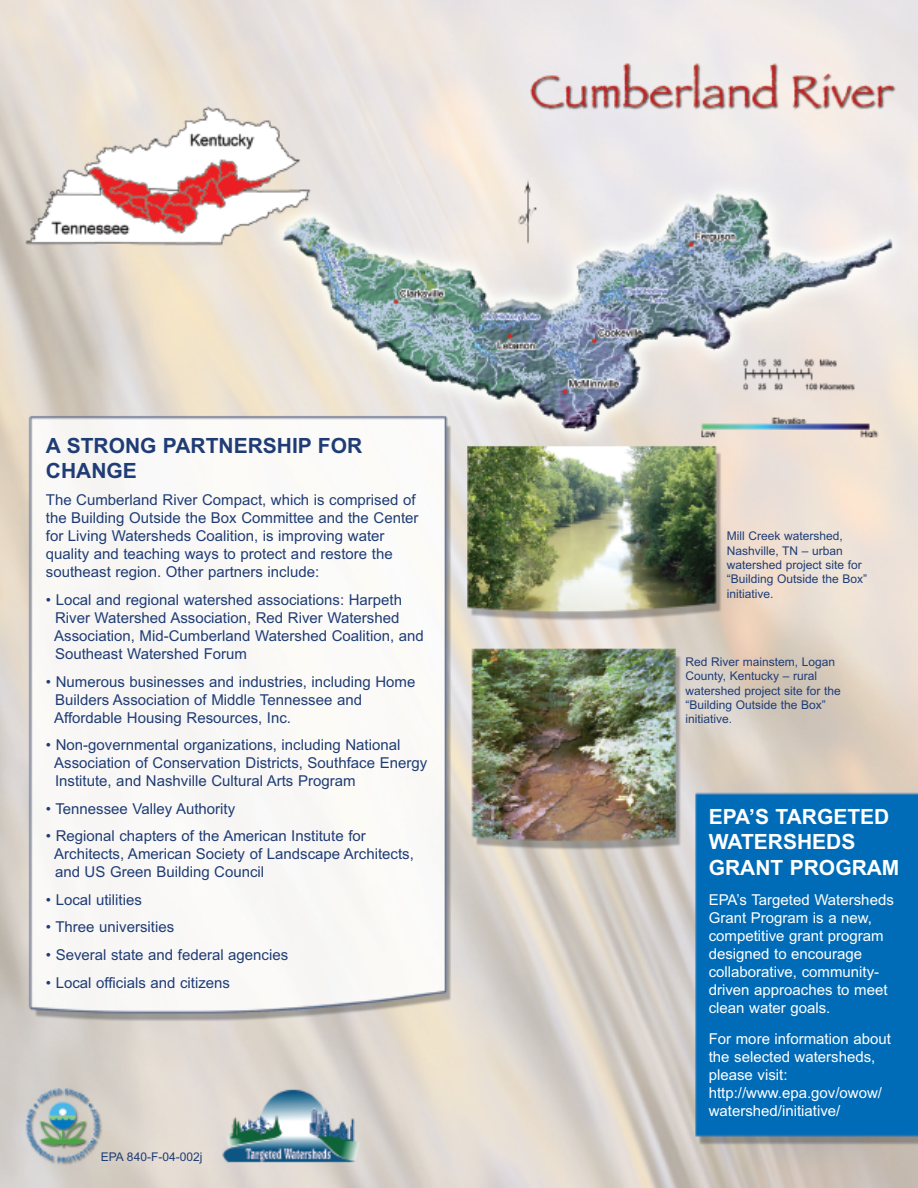
<style>
.page{position:relative;width:918px;height:1188px;background:#fff}
.page>*{position:absolute;margin:0;border:0;box-sizing:border-box;transform-origin:0 0}
.t1{font:21px/25.2px "Arial Bold MS";color:#fff}
.t2{font:21px/25.2px "Arial Bold MS";color:#1f3c75}
.t3{font:15px/18px "Arial MS";color:#1f3c75}
.t4{font:15px/18px "Arial MS";color:#fff}
.t5{font:12px/14.4px "Arial MS";color:#1f3c75}
</style>
<div class="page">
<img style="left:0;top:0;width:918px;height:1188px">
<h1 class="t2" style="left:46px;top:433px;width:318px">A STRONG PARTNERSHIP FOR<br>CHANGE</h1>
<p class="t3" style="left:46px;top:491px;width:374px">The Cumberland River Compact, which is comprised of the Building Outside the Box Committee and the Center for Living Watersheds Coalition, is improving water quality and teaching ways to protect and restore the southeast region. Other partners include:</p>
<p class="t3" style="left:54px;top:591px;width:371px;text-indent:-8px">• Local and regional watershed associations: Harpeth River Watershed Association, Red River Watershed Association, Mid-Cumberland Watershed Coalition, and Southeast Watershed Forum</p>
<p class="t3" style="left:54px;top:672px;width:363px;text-indent:-8px">• Numerous businesses and industries, including Home<br>Builders Association of Middle Tennessee and<br>Affordable Housing Resources, Inc.</p>
<p class="t3" style="left:54px;top:736px;width:375px;text-indent:-8px">• Non-governmental organizations, including National<br>Association of Conservation Districts, Southface Energy<br>Institute, and Nashville Cultural Arts Program</p>
<p class="t3" style="left:46px;top:800px;width:191px">• Tennessee Valley Authority</p>
<p class="t3" style="left:54px;top:827px;width:361px;text-indent:-8px">• Regional chapters of the American Institute for<br>Architects, American Society of Landscape Architects, and US Green Building Council</p>
<p class="t3" style="left:46px;top:891px;width:98px">• Local utilities</p>
<p class="t3" style="left:46px;top:918px;width:130px">• Three universities</p>
<p class="t3" style="left:46px;top:946px;width:244px">• Several state and federal agencies</p>
<p class="t3" style="left:46px;top:973px;width:186px">• Local officials and citizens</p>
<p class="t5" style="left:101px;top:1149px;width:103px">EPA 840-F-04-002j</p>
<p class="t5" style="left:727px;top:529px;width:142px">Mill Creek watershed,<br>Nashville, TN – urban watershed project site for “Building Outside the Box” initiative.</p>
<p class="t5" style="left:686px;top:654px;width:157px">Red River mainstem, Logan<br>County, Kentucky – rural watershed project site for the “Building Outside the Box” initiative.</p>
<h1 class="t1" style="left:709px;top:804px;width:192px">EPA’S TARGETED<br>WATERSHEDS<br>GRANT PROGRAM</h1>
<p class="t4" style="left:709px;top:891px;width:187px">EPA’s Targeted Watersheds<br>Grant Program is a new, competitive grant program designed to encourage collaborative, community&shy;driven approaches to meet clean water goals.</p>
<p class="t4" style="left:709px;top:1029px;width:184px">For more information about the selected watersheds, please visit: http://www.epa.gov/owow/ watershed/initiative/</p>
</div>
